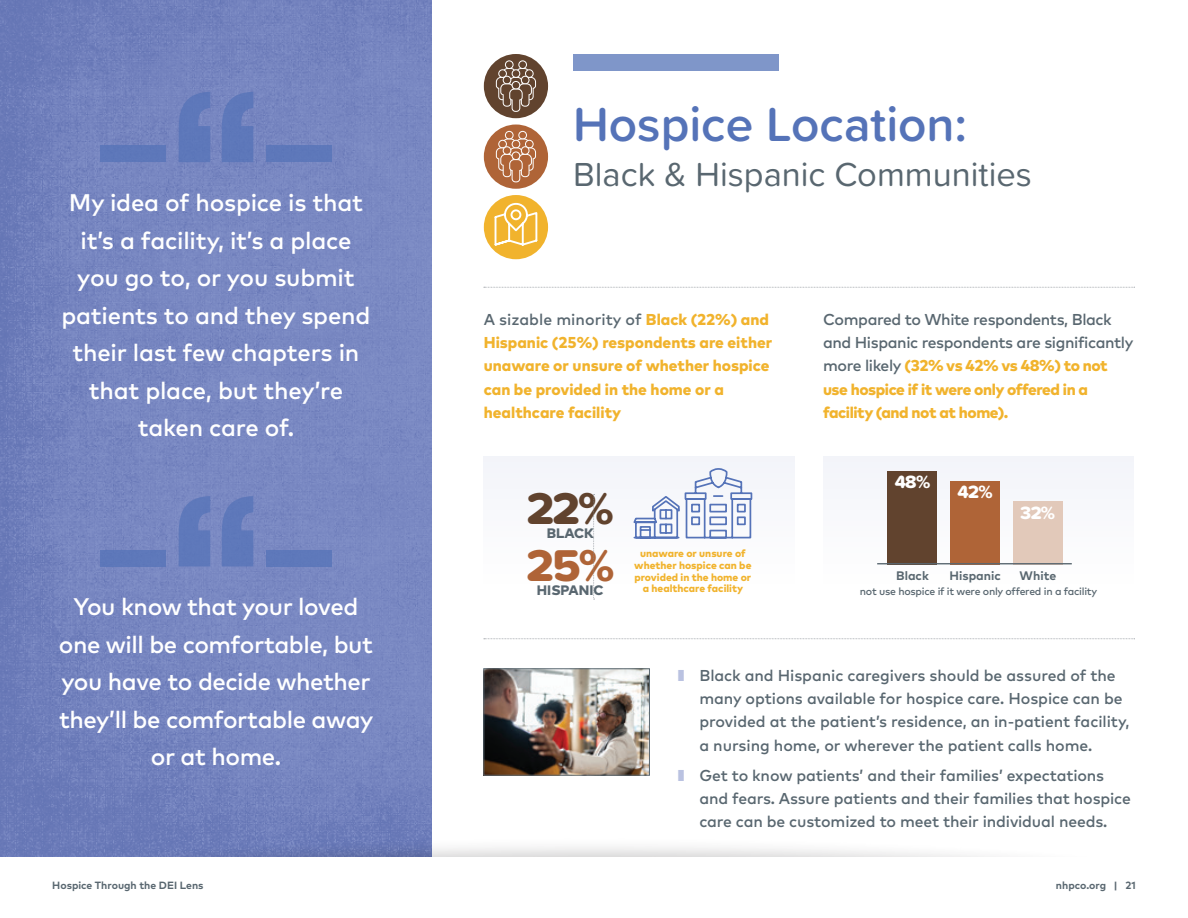
<style>
.page{position:relative;width:1188px;height:918px;background:#fff}
.page>*{position:absolute;margin:0;border:0;box-sizing:border-box;transform-origin:0 0}
.t1{font:600 49.5px "Proxima Soft";color:#5573b8}
.t2{font:46.2px "Proxima Soft Extrabld";color:#61432e}
.t3{font:46.2px "Proxima Soft Extrabld";color:#af6437}
.t4{font:34.5px "Proxima Soft";color:#596770}
.t5{font:500 24px/37.5px "Mark Pro";letter-spacing:-.02em;color:#fff;text-align:center}
.t6{font:18.45px "Proxima Soft Extrabld";color:#fff}
.t7{font:500 15.75px/23.2px "Mark Pro";letter-spacing:-.01em;color:#596770}
.t8{font:800 15.75px/23.2px "Mark Pro";color:#f1b32d}
.t9{font:800 13.8px "Mark Pro";color:#596770}
.t10{font:700 12.3px "Mark Pro";color:#596770}
.t11{font:800 10.5px/11.7px "Mark Pro";color:#f1b32d;text-align:center}
.t12{font:500 10.5px "Mark Pro";letter-spacing:-.025em;color:#596770}
.t13{font:700 10.5px "Mark Pro";color:#596770}
.s1{font-weight:500;color:#596770}
.s2{font-weight:800;color:#f1b32d}
.s3{color:#bac2e1}
</style>
<div class="page">
<div style="left:484px;top:456px;width:311px;height:132px;background:#fafafc"></div>
<div style="left:823px;top:456px;width:311px;height:132px;background:#f8f9fc"></div>
<img style="left:0;top:0;width:432px;height:836px">
<div style="left:573px;top:54px;width:206px;height:16px;background:#7f96c9"></div>
<div style="left:484px;top:195px;width:64px;height:64px;background:#f1b32d;border-radius:50%"></div>
<svg style="left:493px;top:200px;width:46px;height:46px"></svg>
<div style="left:484px;top:54px;width:64px;height:64px;background:#61432e;border-radius:50%"></div>
<svg style="left:496px;top:60px;width:40px;height:52px"></svg>
<div style="left:484px;top:125px;width:64px;height:64px;background:#af6437;border-radius:50%"></div>
<svg style="left:496px;top:131px;width:40px;height:51px"></svg>
<svg style="left:484px;top:287px;width:651px;height:1px"></svg>
<svg style="left:484px;top:639px;width:651px;height:1px"></svg>
<svg style="left:633px;top:468px;width:120px;height:71px"></svg>
<svg style="left:593px;top:494px;width:2px;height:106px"></svg>
<div style="left:888px;top:471px;width:49px;height:93px;background:#61432e"></div>
<div style="left:951px;top:481px;width:49px;height:83px;background:#af6437"></div>
<div style="left:1013px;top:501px;width:49px;height:63px;background:#e2c9ba"></div>
<hr style="left:877px;top:563px;width:195px;height:1px;background:#596770">
<div style="left:101px;top:146px;width:65px;height:16px;background:#5d77ba"></div>
<div style="left:266px;top:146px;width:65px;height:16px;background:#5d78ba"></div>
<svg style="left:179px;top:92px;width:74px;height:70px;background:#647bbb"></svg>
<div style="left:101px;top:550px;width:65px;height:16px;background:#5d78ba"></div>
<div style="left:266px;top:550px;width:65px;height:16px;background:#5e78ba"></div>
<svg style="left:179px;top:496px;width:74px;height:70px;background:#667dbc"></svg>
<img style="left:486px;top:671px;width:162px;height:102px">
<div style="left:484px;top:669px;width:166px;height:106px;border:1px solid #596770"></div>
<div style="left:0;top:836px;width:1188px;height:82px;background:#231f20;opacity:.75"></div>
<div style="left:0;top:857px;width:1188px;height:61px;background:#fff"></div>
<h3 class="t5" style="left:62px;top:182px;width:310px">My idea of hospice is that it’s a facility, it’s a place you go to, or you submit patients to and they spend their last few chapters in that place, but they’re taken care of.</h3>
<h3 class="t5" style="left:59px;top:586px;width:316px">You know that your loved one will be comfortable, but you have to decide whether they’ll be comfortable away or at home.</h3>
<h1 class="t1" style="left:573px;top:87px;width:395px">Hospice Location:</h1>
<h3 class="t4" style="left:573px;top:148px;width:460px">Black &amp; Hispanic Communities</h3>
<p class="t8" style="left:484px;top:306px;width:290px"><span class="s1">A sizable minority of</span> Black (22%) and<br>Hispanic (25%) respondents are either unaware or unsure of whether hospice can be provided in the home or a healthcare facility</p>
<p class="t7" style="left:823px;top:306px;width:312px">Compared to White respondents, Black and Hispanic respondents are significantly more likely <span class="s2">(32% vs 42% vs 48%) to not use hospice if it were only offered in a facility (and not at home).</span></p>
<h2 class="t2" style="left:527px;top:474px;width:89px">22%</h2>
<p class="t9" style="left:547px;top:523px;width:49px">BLACK</p>
<h2 class="t3" style="left:526px;top:530px;width:90px">25%</h2>
<p class="t9" style="left:537px;top:580px;width:68px">HISPANIC</p>
<p class="t11" style="left:634px;top:547px;width:119px">unaware or unsure of whether hospice can be provided in the home or a healthcare facility</p>
<p class="t6" style="left:895px;top:468px;width:37px">48%</p>
<p class="t6" style="left:958px;top:478px;width:37px">42%</p>
<p class="t6" style="left:1021px;top:499px;width:36px">32%</p>
<p class="t10" style="left:896px;top:566px;width:34px">Black</p>
<p class="t10" style="left:950px;top:566px;width:53px">Hispanic</p>
<p class="t10" style="left:1020px;top:566px;width:38px">White</p>
<p class="t12" style="left:860px;top:584px;width:239px">not use hospice if it were only offered in a facility</p>
<p class="t7" style="left:699px;top:662px;width:432px;text-indent:-23px"><span class="s3">▌</span> Black and Hispanic caregivers should be assured of the many options available for hospice care. Hospice can be provided at the patient’s residence, an in-patient facility, a nursing home, or wherever the patient calls home.</p>
<p class="t7" style="left:699px;top:762px;width:433px;text-indent:-23px"><span class="s3">▌</span> Get to know patients’ and their families’ expectations and fears. Assure patients and their families that hospice care can be customized to meet their individual needs.</p>
<p class="t13" style="left:52px;top:877px;width:153px">Hospice Through the DEI Lens</p>
<p class="t13" style="left:1056px;top:877px;width:81px">nhpco.org | 21</p>
</div>
